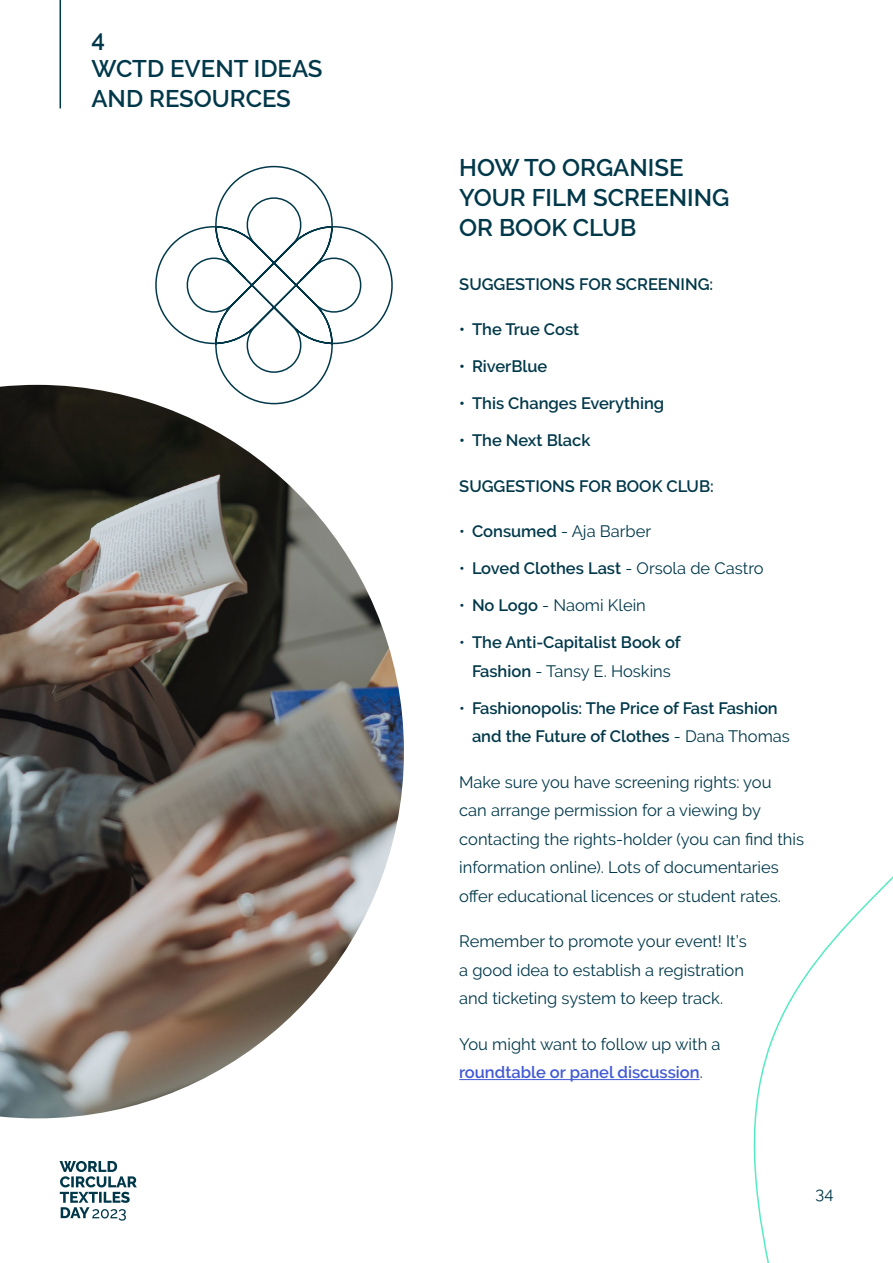
<style>
.page{position:relative;width:893px;height:1263px;background:#fff}
.page>*{position:absolute;margin:0;border:0;box-sizing:border-box;transform-origin:0 0}
.t1{font:600 24px/30px "Raleway";color:#00384a}
.t2{font:16.5px/28.5px "Raleway";color:#00384a}
.t3{font:600 16.5px/28.5px "Raleway";color:#00384a;text-align:center}
.s1{font-weight:600}
.s2{font-weight:400}
.s3{font-weight:600;color:#4059d4}
</style>
<div class="page">
<img style="left:0;top:385px;width:404px;height:733px">
<svg style="left:753px;top:876px;width:140px;height:387px"></svg>
<svg style="left:148px;top:165px;width:252px;height:240px"></svg>
<hr style="left:60px;top:0;width:1px;height:108px;background:#00384a">
<svg style="left:60px;top:1161px;width:77px;height:60px"></svg>
<hr style="left:459px;top:1079px;width:241px;height:1px;background:#4059d4">
<h1 class="t1" style="left:91px;top:24px;width:233px">4<br>WCTD EVENT IDEAS<br>AND RESOURCES</h1>
<h1 class="t1" style="left:459px;top:152px;width:272px">HOW TO ORGANISE<br>YOUR FILM SCREENING<br>OR BOOK CLUB</h1>
<p class="t3" style="left:459px;top:270px;width:255px">SUGGESTIONS FOR SCREENING:</p>
<p class="t3" style="left:459px;top:315px;width:122px">• The True Cost</p>
<p class="t3" style="left:459px;top:352px;width:90px">• RiverBlue</p>
<p class="t3" style="left:459px;top:389px;width:207px">• This Changes Everything</p>
<p class="t3" style="left:459px;top:426px;width:133px">• The Next Black</p>
<p class="t3" style="left:459px;top:472px;width:256px">SUGGESTIONS FOR BOOK CLUB:</p>
<p class="t2" style="left:459px;top:517px;width:194px">• <span class="s1">Consumed</span> - Aja Barber</p>
<p class="t2" style="left:459px;top:554px;width:306px">• <span class="s1">Loved Clothes Last</span> - Orsola de Castro</p>
<p class="t2" style="left:459px;top:591px;width:188px">• <span class="s1">No Logo</span> - Naomi Klein</p>
<p class="t3" style="left:459px;top:628px;width:223px"><span class="s2">•</span> The Anti-Capitalist Book of<br>Fashion <span class="s2">- Tansy E. Hoskins</span></p>
<p class="t3" style="left:472px;top:694px;width:319px;text-align:left;text-indent:-13px"><span class="s2">•</span> Fashionopolis: The Price of Fast Fashion and the Future of Clothes <span class="s2">- Dana Thomas</span></p>
<p class="t2" style="left:459px;top:768px;width:346px">Make sure you have screening rights: you<br>can arrange permission for a viewing by contacting the rights-holder (you can find this information online). Lots of documentaries offer educational licences or student rates.</p>
<p class="t2" style="left:459px;top:927px;width:289px">Remember to promote your event! It’s a good idea to establish a registration and ticketing system to keep track.</p>
<p class="t2" style="left:459px;top:1030px;width:263px">You might want to follow up with a <span class="s3">roundtable or panel discussion</span>.</p>
<p class="t2" style="left:816px;top:1178px;width:19px">34</p>
</div>
